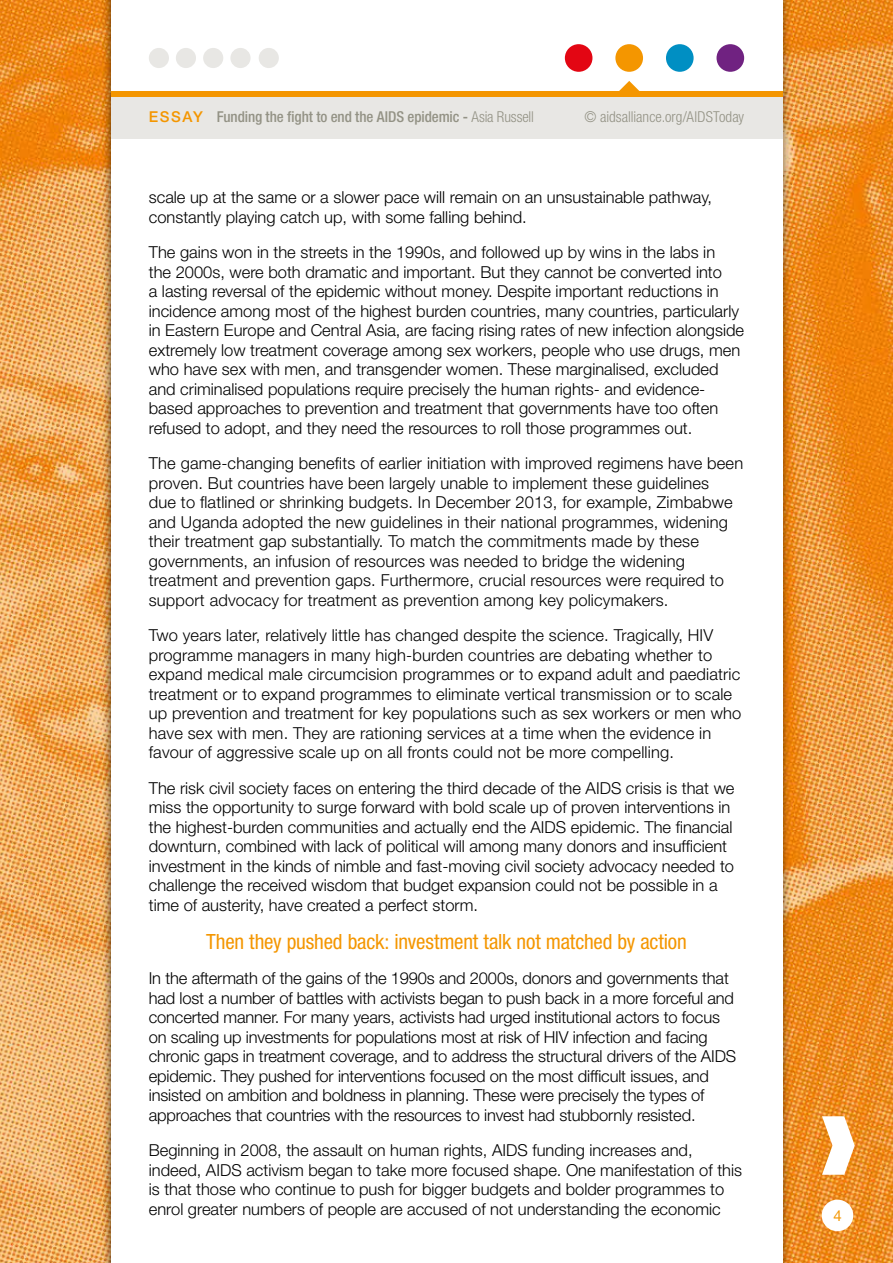
<style>
.page{position:relative;width:893px;height:1263px;background:#fff}
.page>*{position:absolute;margin:0;border:0;box-sizing:border-box;transform-origin:0 0}
.t1{font:condensed 21px "Helvetica Neue LT Pro";letter-spacing:-.01em;color:#f49600}
.t2{font:300 16.5px/19.5px "Helvetica Neue LT Pro";color:#000}
.t3{font:500 condensed 15px "Helvetica Neue LT Pro";letter-spacing:-.005em;color:#939285}
.t4{font:300 condensed 15px "Helvetica Neue LT Pro";color:#939285}
.t5{font:15px "Helvetica Neue LT Pro";color:#f49600}
.s1{font-stretch:normal;color:#f49600}
.s2{font-weight:300}
</style>
<div class="page">
<img style="left:0;top:0;width:101px;height:1263px">
<img style="left:792px;top:0;width:101px;height:1263px">
<svg style="left:822px;top:1116px;width:33px;height:59px"></svg>
<div style="left:822px;top:1199px;width:31px;height:32px;background:#fff;border-radius:50%"></div>
<div style="left:101px;top:0;width:691px;height:1263px;background:#000;opacity:.6"></div>
<div style="left:111px;top:0;width:671px;height:1263px;background:#fff"></div>
<div style="left:111px;top:97px;width:671px;height:41px;background:#e8e7e4"></div>
<div style="left:111px;top:92px;width:671px;height:5px;background:#f49600"></div>
<div style="left:565px;top:44px;width:27px;height:28px;background:#e30613;border-radius:50%"></div>
<div style="left:149px;top:48px;width:20px;height:20px;background:#e8e7e4;border-radius:50%"></div>
<div style="left:176px;top:48px;width:20px;height:20px;background:#e8e7e4;border-radius:50%"></div>
<div style="left:203px;top:48px;width:20px;height:20px;background:#e8e7e4;border-radius:50%"></div>
<div style="left:230px;top:48px;width:21px;height:20px;background:#e8e7e4;border-radius:50%"></div>
<div style="left:259px;top:48px;width:20px;height:20px;background:#e8e7e4;border-radius:50%"></div>
<svg style="left:618px;top:81px;width:22px;height:11px"></svg>
<div style="left:615px;top:44px;width:28px;height:28px;background:#f49600;border-radius:50%"></div>
<div style="left:666px;top:44px;width:28px;height:28px;background:#008fc3;border-radius:50%"></div>
<div style="left:716px;top:44px;width:28px;height:28px;background:#702281;border-radius:50%"></div>
<p class="t3" style="left:149px;top:107px;width:387px"><span class="s1">ESSAY</span> Funding the fight to end the AIDS epidemic - <span class="s2">Asia Russell</span></p>
<p class="t4" style="left:585px;top:108px;width:161px">© aidsalliance.org/AIDSToday</p>
<p class="t2" style="left:149px;top:187px;width:565px">scale up at the same or a slower pace will remain on an unsustainable pathway, constantly playing catch up, with some falling behind.</p>
<p class="t2" style="left:149px;top:242px;width:597px">The gains won in the streets in the 1990s, and followed up by wins in the labs in<br>the 2000s, were both dramatic and important. But they cannot be converted into<br>a lasting reversal of the epidemic without money. Despite important reductions in incidence among most of the highest burden countries, many countries, particularly in Eastern Europe and Central Asia, are facing rising rates of new infection alongside extremely low treatment coverage among sex workers, people who use drugs, men who have sex with men, and transgender women. These marginalised, excluded and criminalised populations require precisely the human rights- and evidence&shy;based approaches to prevention and treatment that governments have too often refused to adopt, and they need the resources to roll those programmes out.</p>
<p class="t2" style="left:149px;top:453px;width:596px">The game-changing benefits of earlier initiation with improved regimens have been proven. But countries have been largely unable to implement these guidelines<br>due to flatlined or shrinking budgets. In December 2013, for example, Zimbabwe and Uganda adopted the new guidelines in their national programmes, widening their treatment gap substantially. To match the commitments made by these governments, an infusion of resources was needed to bridge the widening treatment and prevention gaps. Furthermore, crucial resources were required to support advocacy for treatment as prevention among key policymakers.</p>
<p class="t2" style="left:149px;top:625px;width:594px">Two years later, relatively little has changed despite the science. Tragically, HIV programme managers in many high-burden countries are debating whether to expand medical male circumcision programmes or to expand adult and paediatric treatment or to expand programmes to eliminate vertical transmission or to scale up prevention and treatment for key populations such as sex workers or men who have sex with men. They are rationing services at a time when the evidence in favour of aggressive scale up on all fronts could not be more compelling.</p>
<p class="t2" style="left:149px;top:777px;width:587px">The risk civil society faces on entering the third decade of the AIDS crisis is that we miss the opportunity to surge forward with bold scale up of proven interventions in the highest-burden communities and actually end the AIDS epidemic. The financial downturn, combined with lack of political will among many donors and insufficient investment in the kinds of nimble and fast-moving civil society advocacy needed to challenge the received wisdom that budget expansion could not be possible in a time of austerity, have created a perfect storm.</p>
<p class="t1" style="left:206px;top:929px;width:482px">Then they pushed back: investment talk not matched by action</p>
<p class="t2" style="left:149px;top:968px;width:589px">In the aftermath of the gains of the 1990s and 2000s, donors and governments that had lost a number of battles with activists began to push back in a more forceful and concerted manner. For many years, activists had urged institutional actors to focus on scaling up investments for populations most at risk of HIV infection and facing chronic gaps in treatment coverage, and to address the structural drivers of the AIDS epidemic. They pushed for interventions focused on the most difficult issues, and insisted on ambition and boldness in planning. These were precisely the types of approaches that countries with the resources to invest had stubbornly resisted.</p>
<p class="t2" style="left:149px;top:1140px;width:595px">Beginning in 2008, the assault on human rights, AIDS funding increases and, indeed, AIDS activism began to take more focused shape. One manifestation of this is that those who continue to push for bigger budgets and bolder programmes to enrol greater numbers of people are accused of not understanding the economic</p>
<p class="t5" style="left:833px;top:1206px;width:10px">4</p>
</div>
